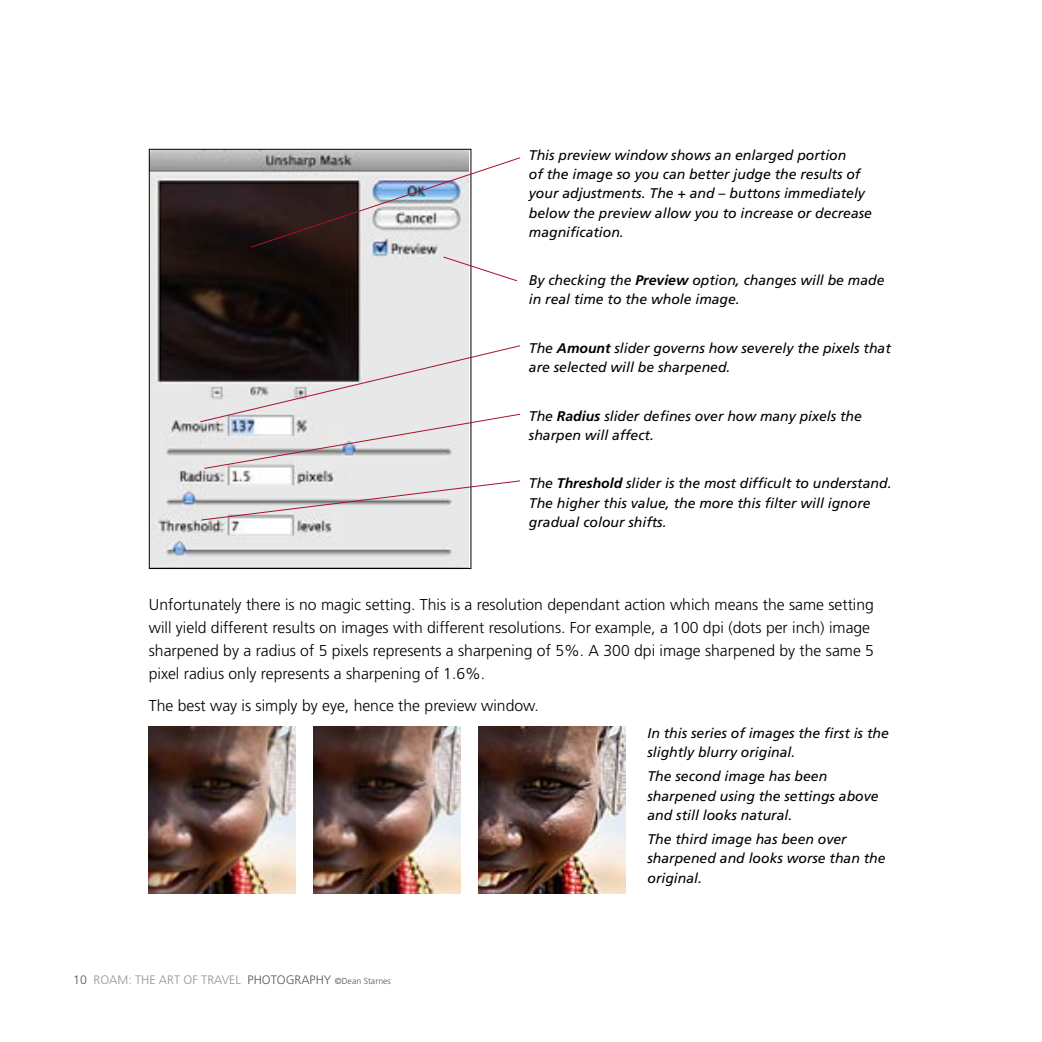
<style>
.page{position:relative;width:1042px;height:1042px;background:#fff}
.page>*{position:absolute;margin:0;border:0;box-sizing:border-box;transform-origin:0 0}
.body_text_A{font:300 15.75px/22.8px "Frutiger";color:#000}
.photo_caption_B{font:italic 14px/19.2px "Frutiger";color:#000}
.t1{font:300 12.25px "Frutiger";color:#939393}
.s1{font-weight:700}
.s2{color:#565656}
.s3{font-size:8.75px;color:#565656}
</style>
<div class="page">
<img style="left:151px;top:151px;width:317px;height:416px">
<svg style="left:250px;top:157px;width:270px;height:91px"></svg>
<svg style="left:442px;top:256px;width:76px;height:26px"></svg>
<svg style="left:199px;top:345px;width:321px;height:124px"></svg>
<svg style="left:200px;top:480px;width:320px;height:41px"></svg>
<img style="left:149px;top:726px;width:146px;height:167px">
<img style="left:314px;top:726px;width:146px;height:167px">
<img style="left:479px;top:726px;width:146px;height:167px">
<p class="photo_caption_B" style="left:529px;top:145px;width:345px">This preview window shows an enlarged portion<br>of the image so you can better judge the results of your adjustments. The + and – buttons immediately below the preview allow you to increase or decrease magnification.</p>
<p class="photo_caption_B" style="left:529px;top:271px;width:357px">By checking the <span class="s1">Preview</span> option, changes will be made in real time to the whole image.</p>
<p class="photo_caption_B" style="left:529px;top:338px;width:363px">The <span class="s1">Amount</span> slider governs how severely the pixels that are selected will be sharpened.</p>
<p class="photo_caption_B" style="left:529px;top:406px;width:334px">The <span class="s1">Radius</span> slider defines over how many pixels the sharpen will affect.</p>
<p class="photo_caption_B" style="left:529px;top:474px;width:364px">The <span class="s1">Threshold</span> slider is the most difficult to understand.<br>The higher this value, the more this filter will ignore gradual colour shifts.</p>
<p class="body_text_A" style="left:149px;top:593px;width:727px">Unfortunately there is no magic setting. This is a resolution dependant action which means the same setting will yield different results on images with different resolutions. For example, a 100 dpi (dots per inch) image sharpened by a radius of 5 pixels represents a sharpening of 5%. A 300 dpi image sharpened by the same 5 pixel radius only represents a sharpening of 1.6%.</p>
<p class="body_text_A" style="left:149px;top:694px;width:392px">The best way is simply by eye, hence the preview window.</p>
<p class="photo_caption_B" style="left:647px;top:723px;width:243px">In this series of images the first is the slightly blurry original.</p>
<p class="photo_caption_B" style="left:647px;top:767px;width:233px">The second image has been sharpened using the settings above and still looks natural.</p>
<p class="photo_caption_B" style="left:647px;top:829px;width:240px">The third image has been over sharpened and looks worse than the original.</p>
<p class="t1" style="left:73px;top:973px;width:319px"><span class="s2">10</span> ROAM: THE ART OF TRAVEL <span class="s2">PHOTOGRAPHY</span> <span class="s3">©Dean Starnes</span></p>
</div>
